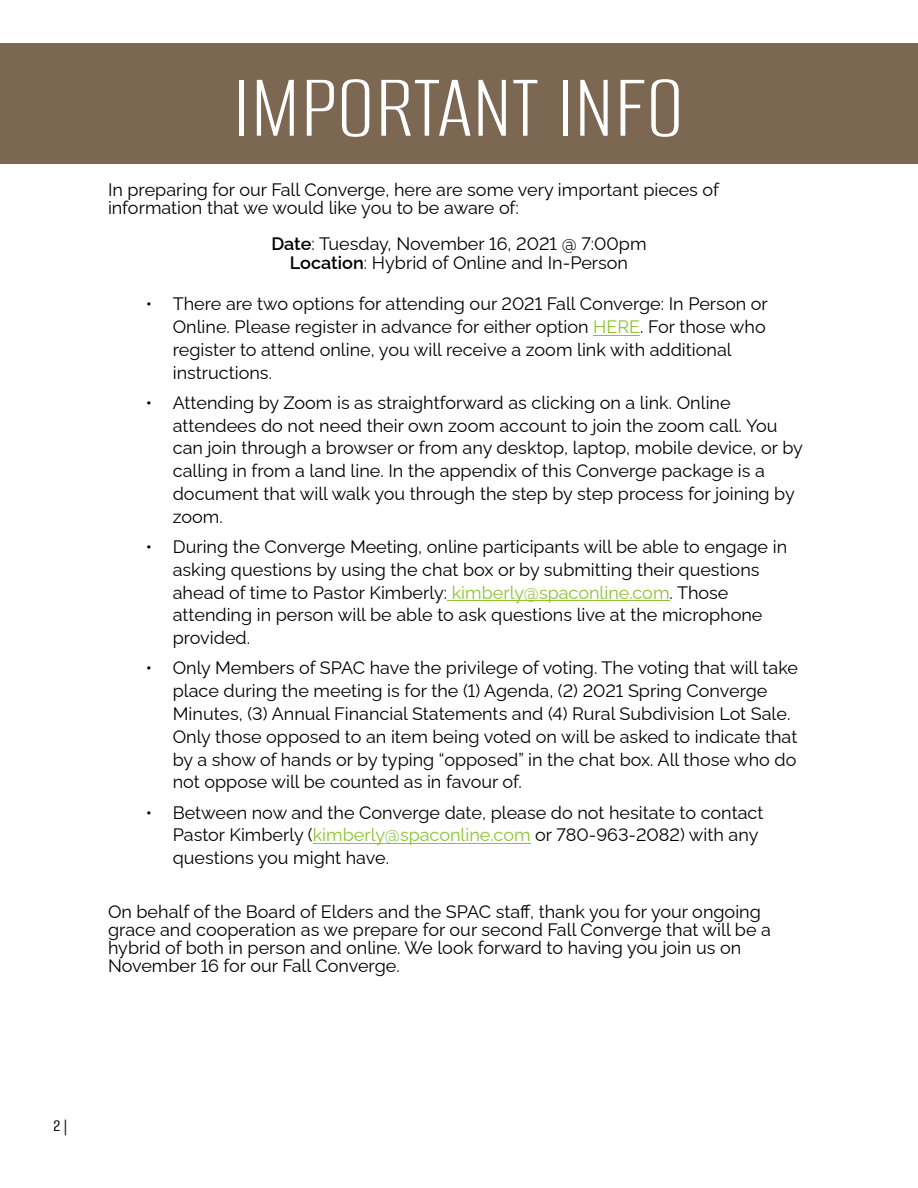
<style>
.page{position:relative;width:918px;height:1188px;background:#fff}
.page>*{position:absolute;margin:0;border:0;box-sizing:border-box;transform-origin:0 0}
.t1{font:300 94.5px "Alumni Sans";color:#fff}
.t2{font:18px/22.8px "Raleway";color:#000}
.t3{font:18px "Alumni Sans";color:#000}
.s1{font-weight:600}
.s2{color:#8bc433}
</style>
<div class="page">
<div style="left:0;top:43px;width:918px;height:120px;background:#7c6752"></div>
<hr style="left:593px;top:335px;width:47px;height:1px;background:#8bc433">
<hr style="left:447px;top:600px;width:223px;height:1px;background:#8bc433">
<hr style="left:313px;top:843px;width:218px;height:1px;background:#8bc433">
<h1 class="t1" style="left:233px;top:51px;width:453px">IMPORTANT INFO</h1>
<p class="t2" style="left:108px;top:181px;width:613px;line-height:18px">In preparing for our Fall Converge, here are some very important pieces of information that we would like you to be aware of:</p>
<p class="t2" style="left:271px;top:234px;width:377px;line-height:19.5px;text-align:center"><span class="s1">Date</span>: Tuesday, November 16, 2021 @ 7:00pm<br><span class="s1">Location</span>: Hybrid of Online and In-Person</p>
<p class="t2" style="left:173px;top:292px;width:597px;text-indent:-27px">• There are two options for attending our 2021 Fall Converge: In Person or Online. Please register in advance for either option <span class="s2">HERE</span>. For those who register to attend online, you will receive a zoom link with additional instructions.</p>
<p class="t2" style="left:173px;top:391px;width:632px;text-indent:-27px">• Attending by Zoom is as straightforward as clicking on a link. Online attendees do not need their own zoom account to join the zoom call. You can join through a browser or from any desktop, laptop, mobile device, or by calling in from a land line. In the appendix of this Converge package is a document that will walk you through the step by step process for joining by zoom.</p>
<p class="t2" style="left:173px;top:535px;width:616px;text-indent:-27px">• During the Converge Meeting, online participants will be able to engage in asking questions by using the chat box or by submitting their questions ahead of time to Pastor Kimberly: <span class="s2">kimberly@spaconline.com</span>. Those attending in person will be able to ask questions live at the microphone provided.</p>
<p class="t2" style="left:173px;top:657px;width:627px;text-indent:-27px">• Only Members of SPAC have the privilege of voting. The voting that will take place during the meeting is for the (1) Agenda, (2) 2021 Spring Converge Minutes, (3) Annual Financial Statements and (4) Rural Subdivision Lot Sale.<br>Only those opposed to an item being voted on will be asked to indicate that by a show of hands or by typing “opposed” in the chat box. All those who do not oppose will be counted as in favour of.</p>
<p class="t2" style="left:173px;top:801px;width:592px;text-indent:-27px">• Between now and the Converge date, please do not hesitate to contact<br>Pastor Kimberly (<span class="s2">kimberly@spaconline.com</span> or 780-963-2082) with any questions you might have.</p>
<p class="t2" style="left:108px;top:903px;width:665px;line-height:18px">On behalf of the Board of Elders and the SPAC staff, thank you for your ongoing grace and cooperation as we prepare for our second Fall Converge that will be a hybrid of both in person and online. We look forward to having you join us on November 16 for our Fall Converge.</p>
<p class="t3" style="left:53px;top:1115px;width:16px">2|</p>
</div>
